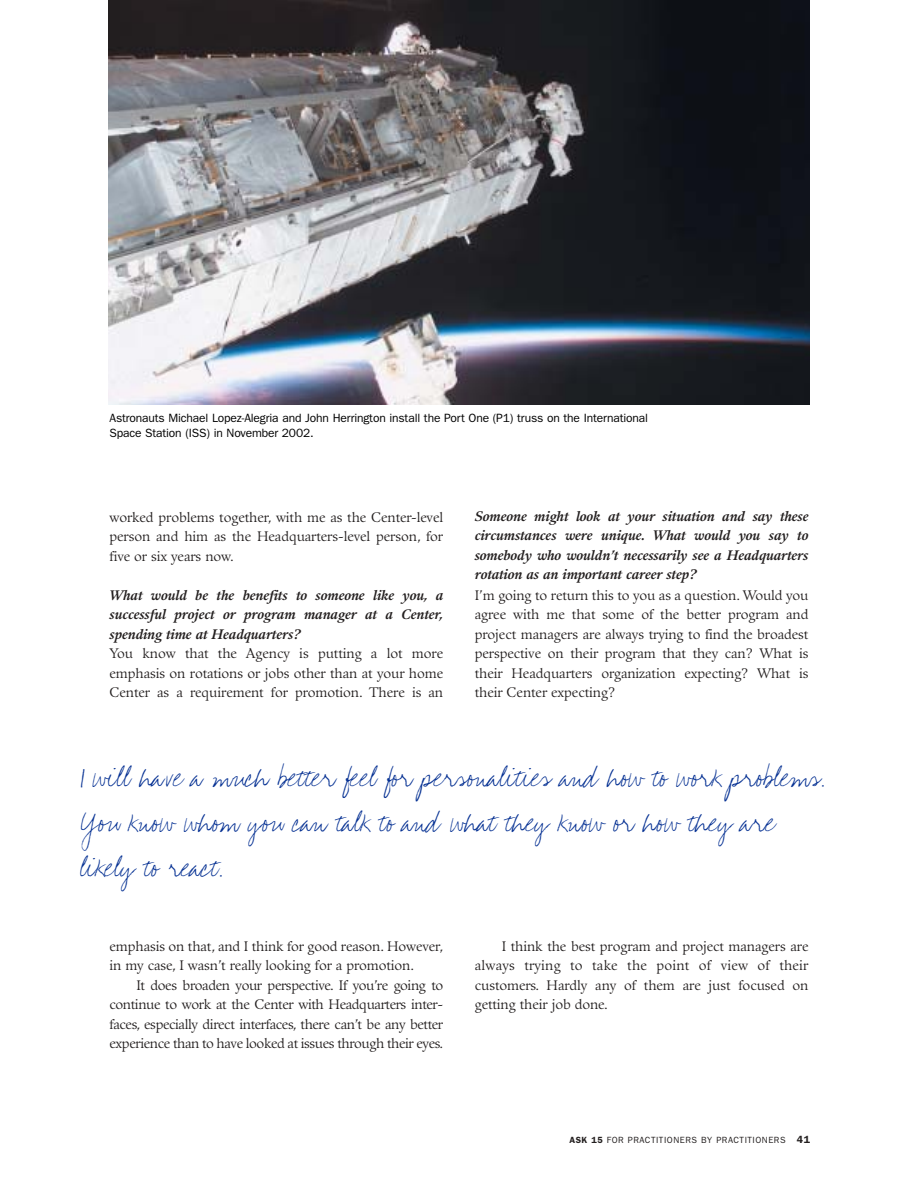
<style>
.page{position:relative;width:918px;height:1188px;background:#fff}
.page>*{position:absolute;margin:0;border:0;box-sizing:border-box;transform-origin:0 0}
.t1{font:45px/45px "Beer Dip";color:#063193}
.t2{font:13.5px/19.5px "Guardi";letter-spacing:-.005em;color:#231f1f;text-align:justify}
.t3{font:italic 700 13.5px/19.5px "Guardi";letter-spacing:-.005em;color:#231f1f;text-align:justify}
.t4{font:12px "Franklin Gothic";letter-spacing:-.01em;color:#000}
.t5{font:9px "Franklin Gothic";letter-spacing:.06em;color:#231f1f}
.s1{font-weight:600}
.s2{font-weight:600;font-size:10.5px}
</style>
<div class="page">
<img style="left:108px;top:0;width:702px;height:405px">
<p class="t4" style="left:110px;top:413px;width:540px">Astronauts Michael Lopez-Alegria and John Herrington install the Port One (P1) truss on the International</p>
<p class="t4" style="left:110px;top:428px;width:206px">Space Station (ISS) in November 2002.</p>
<p class="t2" style="left:110px;top:509px;width:335px">worked problems together, with me as the Center-level person and him as the Headquarters-level person, for five or six years now.</p>
<p class="t3" style="left:110px;top:587px;width:335px">What would be the benefits to someone like you, a successful project or program manager at a Center, spending time at Headquarters?</p>
<p class="t2" style="left:110px;top:645px;width:335px">You know that the Agency is putting a lot more emphasis on rotations or jobs other than at your home Center as a requirement for promotion. There is an</p>
<p class="t3" style="left:475px;top:508px;width:335px">Someone might look at your situation and say these circumstances were unique. What would you say to somebody who wouldn’t necessarily see a Headquarters rotation as an important career step?</p>
<p class="t2" style="left:475px;top:587px;width:335px">I’m going to return this to you as a question. Would you agree with me that some of the better program and project managers are always trying to find the broadest perspective on their program that they can? What is their Headquarters organization expecting? What is their Center expecting?</p>
<h1 class="t1" style="left:81px;top:749px;width:745px">I will have a much better feel for personalities and how to work problems.<br>You know whom you can talk to and what they know or how they are likely to react.</h1>
<p class="t2" style="left:110px;top:938px;width:335px">emphasis on that, and I think for good reason. However, in my case, I wasn’t really looking for a promotion.</p>
<p class="t2" style="left:110px;top:977px;width:335px;text-indent:27px">It does broaden your perspective. If you’re going to continue to work at the Center with Headquarters inter&shy;faces, especially direct interfaces, there can’t be any better experience than to have looked at issues through their eyes.</p>
<p class="t2" style="left:475px;top:938px;width:335px;text-indent:27px">I think the best program and project managers are always trying to take the point of view of their customers. Hardly any of them are just focused on getting their job done.</p>
<p class="t5" style="left:569px;top:1137px;width:242px"><span class="s1">ASK 15</span> FOR PRACTITIONERS BY PRACTITIONERS <span class="s2">41</span></p>
</div>
